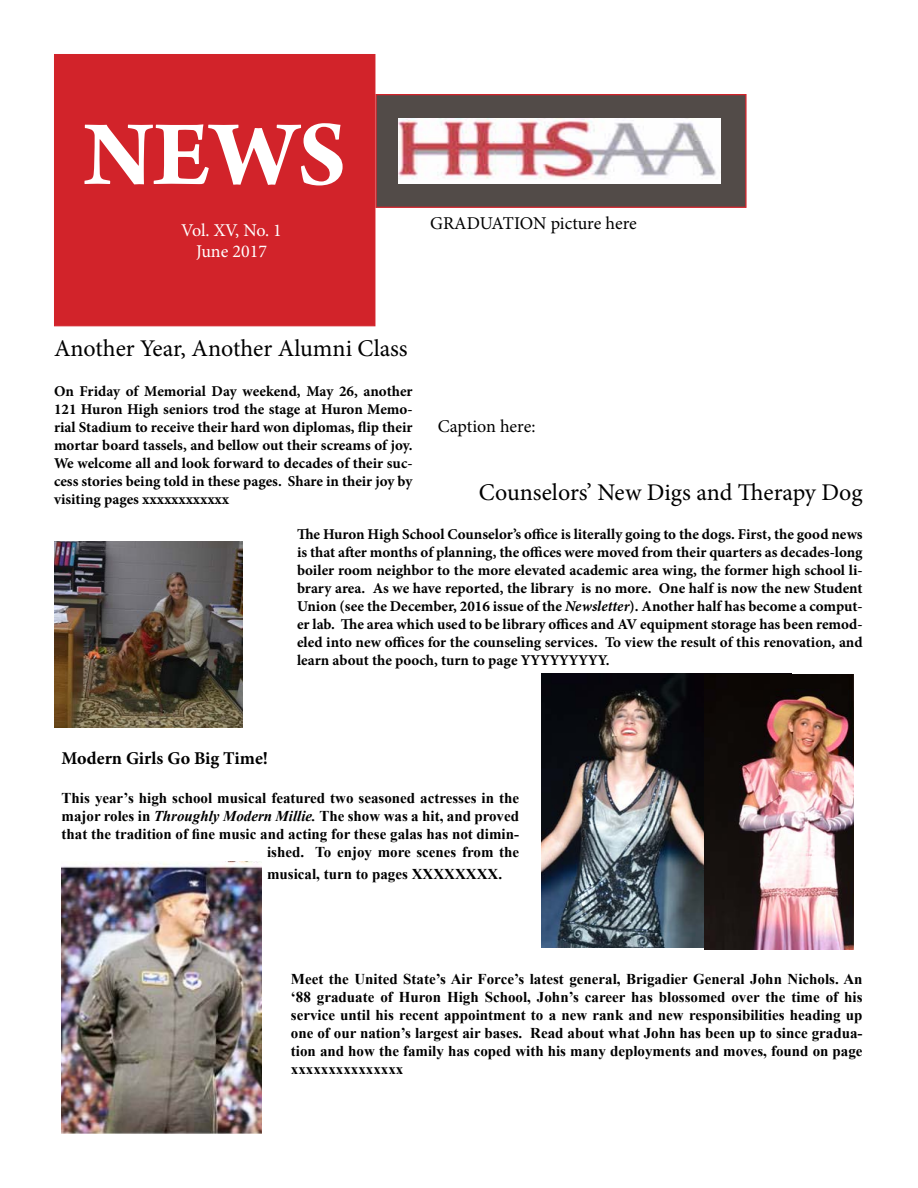
<style>
.page{position:relative;width:918px;height:1188px;background:#fff}
.page>*{position:absolute;margin:0;border:0;box-sizing:border-box;transform-origin:0 0}
.t1{font:700 97.5px "Arno Pro";color:#fff}
.t2{font:24px "Minion Pro";color:#000}
.t3{font:18px "Minion Pro";letter-spacing:-.005em;color:#000}
.t4{font:700 18px "Minion Pro";color:#000}
.t5{font:18px/21.6px "Minion Pro";letter-spacing:-.005em;color:#fff;text-align:center}
.t6{font:700 15px/18px "Minion Pro";color:#000;text-align:justify}
.t7{font:700 15px/18px "Times New Roman";color:#000;text-align:right}
.s1{font-style:italic}
</style>
<div class="page">
<div style="left:54px;top:54px;width:321px;height:272px;background:#d2232a;border:1px solid #d2232a"></div>
<div style="left:375px;top:94px;width:372px;height:114px;background:#524b48;border:1px solid #d2232a"></div>
<img style="left:399px;top:119px;width:321px;height:64px">
<img style="left:542px;top:673px;width:249px;height:275px">
<img style="left:704px;top:675px;width:150px;height:274px">
<img style="left:54px;top:542px;width:188px;height:185px">
<img style="left:62px;top:862px;width:199px;height:272px">
<h1 class="t1" style="left:83px;top:98px;width:264px">NEWS</h1>
<p class="t5" style="left:181px;top:219px;width:102px">Vol. XV, No. 1<br>June 2017</p>
<p class="t3" style="left:430px;top:211px;width:208px">GRADUATION picture here</p>
<h2 class="t2" style="left:54px;top:332px;width:355px">Another Year, Another Alumni Class</h2>
<p class="t6" style="left:54px;top:382px;width:360px">On Friday of Memorial Day weekend, May 26, another 121 Huron High seniors trod the stage at Huron Memo&shy;rial Stadium to receive their hard won diplomas, flip their mortar board tassels, and bellow out their screams of joy.<br>We welcome all and look forward to decades of their suc&shy;cess stories being told in these pages. Share in their joy by visiting pages xxxxxxxxxxxx</p>
<p class="t3" style="left:438px;top:415px;width:99px">Caption here:</p>
<h2 class="t2" style="left:479px;top:476px;width:385px">Counselors’ New Digs and Therapy Dog</h2>
<p class="t6" style="left:297px;top:525px;width:567px">The Huron High School Counselor’s office is literally going to the dogs. First, the good news is that after months of planning, the offices were moved from their quarters as decades-long boiler room neighbor to the more elevated academic area wing, the former high school li&shy;brary area. As we have reported, the library is no more. One half is now the new Student Union (see the December, 2016 issue of the <span class="s1">Newsletter</span>). Another half has become a comput&shy;er lab. The area which used to be library offices and AV equipment storage has been remod&shy;eled into new offices for the counseling services. To view the result of this renovation, and learn about the pooch, turn to page YYYYYYYYY.</p>
<p class="t4" style="left:62px;top:745px;width:208px">Modern Girls Go Big Time!</p>
<p class="t7" style="left:62px;top:789px;width:459px">This year’s high school musical featured two seasoned actresses in the major roles in <span class="s1">Throughly Modern Millie.</span> The show was a hit, and proved that the tradition of fine music and acting for these galas has not dimin&shy;ished. To enjoy more scenes from the</p>
<p class="t7" style="left:267px;top:864px;width:236px">musical, turn to pages XXXXXXXX.</p>
<p class="t7" style="left:291px;top:969px;width:573px;text-align:justify">Meet the United State’s Air Force’s latest general, Brigadier General John Nichols. An ‘88 graduate of Huron High School, John’s career has blossomed over the time of his service until his recent appointment to a new rank and new responsibilities heading up one of our nation’s largest air bases. Read about what John has been up to since gradua&shy;tion and how the family has coped with his many deployments and moves, found on page xxxxxxxxxxxxxxx</p>
</div>
